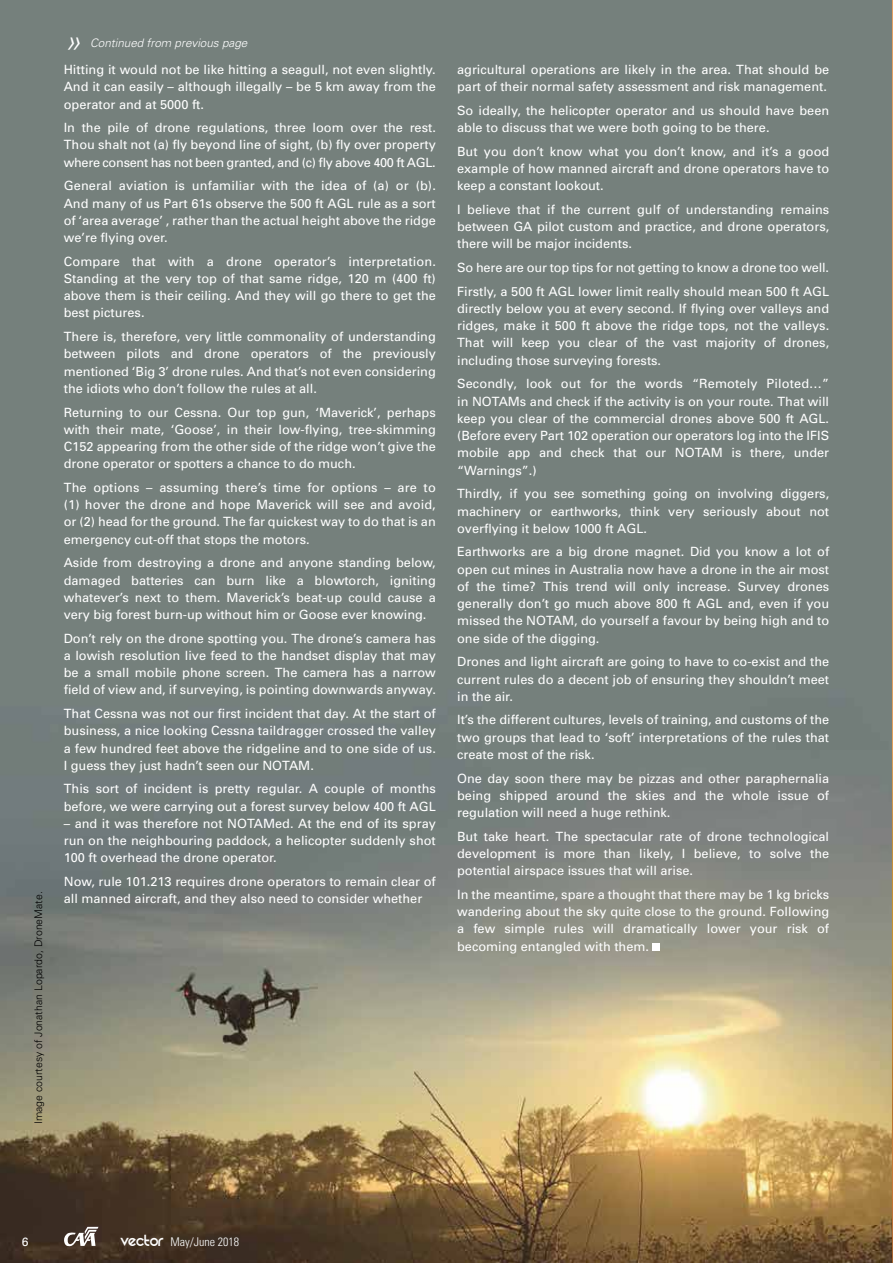
<style>
.page{position:relative;width:893px;height:1263px;background:#fff}
.page>*{position:absolute;margin:0;border:0;box-sizing:border-box;transform-origin:0 0}
.t1{font:italic 300 31.5px "Univers";color:#fff}
.t2{font:12.75px/17.2px "Univers";color:#fff;text-align:justify}
.t3{font:300 condensed 12px "Univers";color:#fff}
.t4{font:12px "Univers";color:#fff}
.t5{font:italic 300 11.7px "Univers";color:#fff}
.t6{font:300 10.5px "Univers";color:#000}
.s1{font-family:"REZ";font-weight:400;font-stretch:normal;font-size:18px}
</style>
<div class="page">
<img style="left:0;top:0;width:893px;height:1263px">
<div style="left:653px;top:943px;width:7px;height:7px;background:#fff"></div>
<svg style="left:64px;top:1227px;width:34px;height:19px"></svg>
<p class="t6" style="left:32px;top:1124px;width:234px;rotate:-90deg">Image courtesy of Jonathan Lopardo, DroneMate.</p>
<h1 class="t1" style="left:64px;top:22px;width:19px">»</h1>
<p class="t5" style="left:90px;top:36px;width:159px">Continued from previous page</p>
<p class="t2" style="left:64px;top:61px;width:374px">Hitting it would not be like hitting a seagull, not even slightly.<br>And it can easily – although illegally – be 5 km away from the operator and at 5000 ft.</p>
<p class="t2" style="left:64px;top:119px;width:374px">In the pile of drone regulations, three loom over the rest.<br>Thou shalt not (a) fly beyond line of sight, (b) fly over property where consent has not been granted, and (c) fly above 400 ft AGL.</p>
<p class="t2" style="left:64px;top:177px;width:374px">General aviation is unfamiliar with the idea of (a) or (b).<br>And many of us Part 61s observe the 500 ft AGL rule as a sort of ‘area average’ , rather than the actual height above the ridge we’re flying over.</p>
<p class="t2" style="left:64px;top:252px;width:374px">Compare that with a drone operator’s interpretation.<br>Standing at the very top of that same ridge, 120 m (400 ft) above them is their ceiling. And they will go there to get the best pictures.</p>
<p class="t2" style="left:64px;top:328px;width:374px">There is, therefore, very little commonality of understanding between pilots and drone operators of the previously mentioned ‘Big 3’ drone rules. And that’s not even considering the idiots who don’t follow the rules at all.</p>
<p class="t2" style="left:64px;top:403px;width:374px">Returning to our Cessna. Our top gun, ‘Maverick’, perhaps with their mate, ‘Goose’, in their low-flying, tree-skimming C152 appearing from the other side of the ridge won’t give the drone operator or spotters a chance to do much.</p>
<p class="t2" style="left:64px;top:478px;width:374px">The options – assuming there’s time for options – are to (1) hover the drone and hope Maverick will see and avoid, or (2) head for the ground. The far quickest way to do that is an emergency cut-off that stops the motors.</p>
<p class="t2" style="left:64px;top:554px;width:374px">Aside from destroying a drone and anyone standing below, damaged batteries can burn like a blowtorch, igniting whatever’s next to them. Maverick’s beat-up could cause a very big forest burn-up without him or Goose ever knowing.</p>
<p class="t2" style="left:64px;top:629px;width:374px">Don’t rely on the drone spotting you. The drone’s camera has a lowish resolution live feed to the handset display that may be a small mobile phone screen. The camera has a narrow field of view and, if surveying, is pointing downwards anyway.</p>
<p class="t2" style="left:64px;top:705px;width:374px">That Cessna was not our first incident that day. At the start of business, a nice looking Cessna taildragger crossed the valley a few hundred feet above the ridgeline and to one side of us.<br>I guess they just hadn’t seen our NOTAM.</p>
<p class="t2" style="left:64px;top:780px;width:374px">This sort of incident is pretty regular. A couple of months before, we were carrying out a forest survey below 400 ft AGL</p>
<p class="t2" style="left:64px;top:814px;width:374px">– and it was therefore not NOTAMed. At the end of its spray run on the neighbouring paddock, a helicopter suddenly shot 100 ft overhead the drone operator.</p>
<p class="t2" style="left:64px;top:873px;width:374px">Now, rule 101.213 requires drone operators to remain clear of all manned aircraft, and they also need to consider whether</p>
<p class="t2" style="left:457px;top:61px;width:374px">agricultural operations are likely in the area. That should be part of their normal safety assessment and risk management.</p>
<p class="t2" style="left:457px;top:102px;width:374px">So ideally, the helicopter operator and us should have been able to discuss that we were both going to be there.</p>
<p class="t2" style="left:457px;top:142px;width:374px">But you don’t know what you don’t know, and it’s a good example of how manned aircraft and drone operators have to keep a constant lookout.</p>
<p class="t2" style="left:457px;top:201px;width:374px">I believe that if the current gulf of understanding remains between GA pilot custom and practice, and drone operators, there will be major incidents.</p>
<p class="t2" style="left:457px;top:255px;width:374px;line-height:23.7px">So here are our top tips for not getting to know a drone too well.<br>Firstly, a 500 ft AGL lower limit really should mean 500 ft AGL</p>
<p class="t2" style="left:457px;top:300px;width:374px">directly below you at every second. If flying over valleys and ridges, make it 500 ft above the ridge tops, not the valleys.<br>That will keep you clear of the vast majority of drones, including those surveying forests.</p>
<p class="t2" style="left:457px;top:375px;width:374px">Secondly, look out for the words “Remotely Piloted…” in NOTAMs and check if the activity is on your route. That will keep you clear of the commercial drones above 500 ft AGL. (Before every Part 102 operation our operators log into the IFIS mobile app and check that our NOTAM is there, under “Warnings”.)</p>
<p class="t2" style="left:457px;top:485px;width:374px">Thirdly, if you see something going on involving diggers, machinery or earthworks, think very seriously about not overflying it below 1000 ft AGL.</p>
<p class="t2" style="left:457px;top:543px;width:374px">Earthworks are a big drone magnet. Did you know a lot of open cut mines in Australia now have a drone in the air most of the time? This trend will only increase. Survey drones generally don’t go much above 800 ft AGL and, even if you missed the NOTAM, do yourself a favour by being high and to one side of the digging.</p>
<p class="t2" style="left:457px;top:653px;width:374px">Drones and light aircraft are going to have to co-exist and the current rules do a decent job of ensuring they shouldn’t meet in the air.</p>
<p class="t2" style="left:457px;top:711px;width:374px">It’s the different cultures, levels of training, and customs of the two groups that lead to ‘soft’ interpretations of the rules that create most of the risk.</p>
<p class="t2" style="left:457px;top:769px;width:374px">One day soon there may be pizzas and other paraphernalia being shipped around the skies and the whole issue of regulation will need a huge rethink.</p>
<p class="t2" style="left:457px;top:827px;width:374px">But take heart. The spectacular rate of drone technological development is more than likely, I believe, to solve the potential airspace issues that will arise.</p>
<p class="t2" style="left:457px;top:885px;width:374px">In the meantime, spare a thought that there may be 1 kg bricks wandering about the sky quite close to the ground. Following a few simple rules will dramatically lower your risk of becoming entangled with them.</p>
<p class="t4" style="left:22px;top:1234px;width:8px">6</p>
<p class="t3" style="left:121px;top:1234px;width:120px"><span class="s1">vector</span> May/June 2018</p>
</div>
